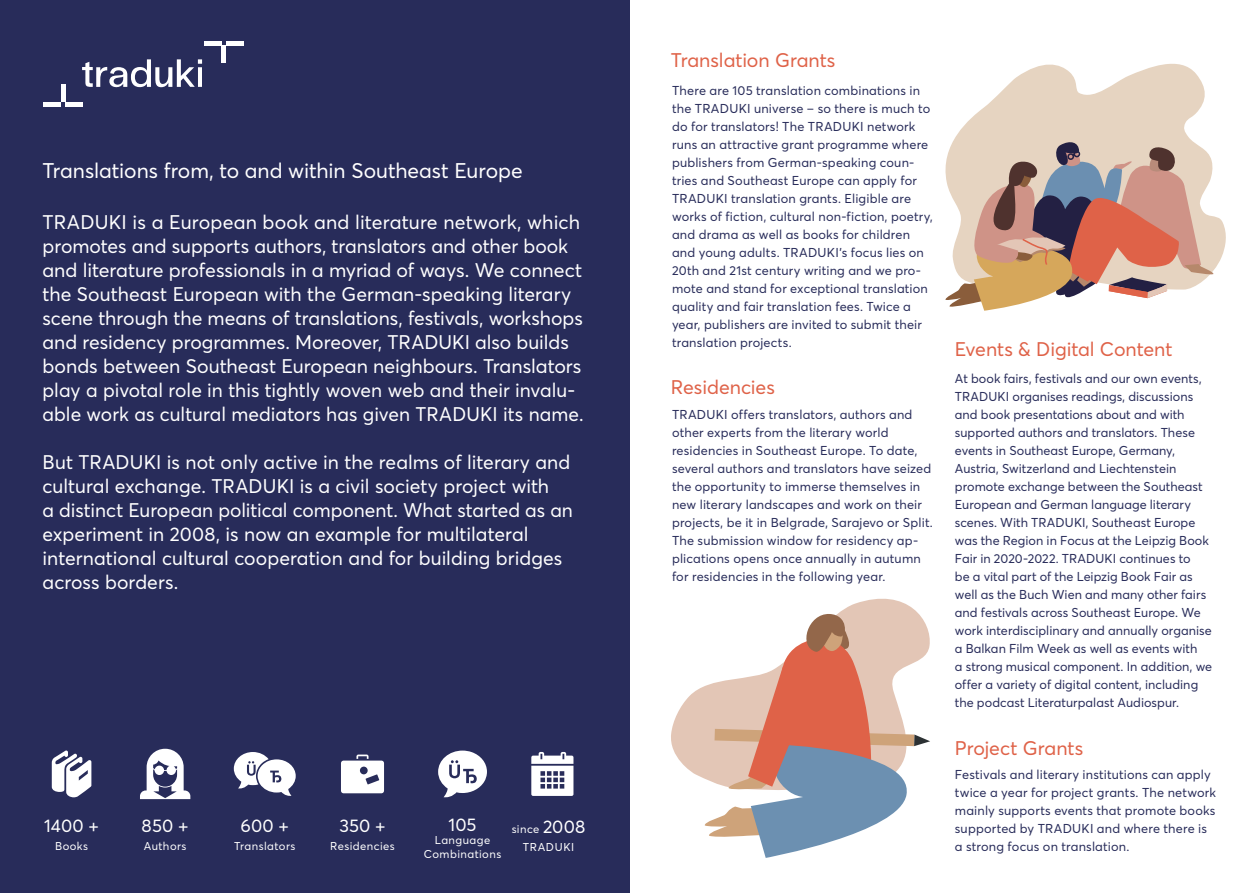
<style>
.page{position:relative;width:1259px;height:893px;background:#fff}
.page>*{position:absolute;margin:0;border:0;box-sizing:border-box;transform-origin:0 0}
.t1{font:21px "Averta Std CY";color:#fff}
.t2{font:19.5px/24px "Averta Std CY";color:#fff}
.t3{font:19.5px "Averta Std CY";letter-spacing:-.005em;color:#df6248}
.t4{font:18px "Averta Std CY";letter-spacing:.005em;color:#fff}
.t5{font:12.75px/18px "Averta Std CY";letter-spacing:.01em;color:#282c5a}
.t6{font:11.25px/13.5px "Averta Std CY";letter-spacing:.04em;color:#fff;text-align:center}
.s1{font-size:18px}
</style>
<div class="page">
<svg style="left:671px;top:598px;width:247px;height:180px"></svg>
<svg style="left:703px;top:613px;width:227px;height:245px"></svg>
<svg style="left:953px;top:63px;width:273px;height:211px;fill:#e6d4c1"></svg>
<svg style="left:945px;top:142px;width:268px;height:169px;background:#c8a496"></svg>
<div style="left:0;top:0;width:629px;height:893px;background:#282c5a"></div>
<svg style="left:140px;top:749px;width:50px;height:50px"></svg>
<svg style="left:531px;top:752px;width:42px;height:44px"></svg>
<svg style="left:438px;top:751px;width:49px;height:46px"></svg>
<svg style="left:341px;top:754px;width:43px;height:39px"></svg>
<svg style="left:234px;top:752px;width:62px;height:44px"></svg>
<svg style="left:52px;top:750px;width:39px;height:47px"></svg>
<div style="left:226px;top:41px;width:18px;height:5px;background:#fff"></div>
<hr style="left:222px;top:46px;width:4px;height:17px;background:#fff">
<div style="left:204px;top:41px;width:18px;height:5px;background:#fff"></div>
<hr style="left:43px;top:102px;width:18px;height:4px;background:#fff">
<hr style="left:61px;top:85px;width:4px;height:17px;background:#fff">
<hr style="left:65px;top:102px;width:18px;height:4px;background:#fff">
<svg style="left:82px;top:59px;width:120px;height:29px"></svg>
<hr style="left:198px;top:67px;width:4px;height:20px;background:#fff">
<h1 class="t1" style="left:43px;top:156px;width:481px">Translations from, to and within Southeast Europe</h1>
<p class="t2" style="left:43px;top:209px;width:542px">TRADUKI is a European book and literature network, which promotes and supports authors, translators and other book and literature professionals in a myriad of ways. We connect the Southeast European with the German-speaking literary scene through the means of translations, festivals, workshops and residency programmes. Moreover, TRADUKI also builds bonds between Southeast European neighbours. Translators play a pivotal role in this tightly woven web and their invalu&shy;able work as cultural mediators has given TRADUKI its name.</p>
<p class="t2" style="left:43px;top:449px;width:532px">But TRADUKI is not only active in the realms of literary and cultural exchange. TRADUKI is a civil society project with<br>a distinct European political component. What started as an experiment in 2008, is now an example for multilateral international cultural cooperation and for building bridges across borders.</p>
<h3 class="t4" style="left:44px;top:814px;width:56px">1400 +</h3>
<p class="t6" style="left:55px;top:839px;width:35px">Books</p>
<h3 class="t4" style="left:142px;top:814px;width:49px">850 +</h3>
<p class="t6" style="left:144px;top:839px;width:44px">Authors</p>
<h3 class="t4" style="left:240px;top:814px;width:50px">600 +</h3>
<p class="t6" style="left:234px;top:839px;width:63px">Translators</p>
<h3 class="t4" style="left:339px;top:814px;width:48px">350 +</h3>
<p class="t6" style="left:330px;top:839px;width:66px">Residencies</p>
<h3 class="t4" style="left:448px;top:812px;width:29px">105</h3>
<p class="t6" style="left:424px;top:833px;width:79px">Language<br>Combinations</p>
<p class="t6" style="left:512px;top:820px;width:75px;line-height:18px">since <span class="s1">2008<br></span>TRADUKI</p>
<h2 class="t3" style="left:671px;top:47px;width:166px">Translation Grants</h2>
<p class="t5" style="left:672px;top:81px;width:262px">There are 105 translation combinations in the TRADUKI universe – so there is much to do for translators! The TRADUKI network runs an attractive grant programme where publishers from German-speaking coun&shy;tries and Southeast Europe can apply for TRADUKI translation grants. Eligible are works of fiction, cultural non-fiction, poetry, and drama as well as books for children and young adults. TRADUKI’s focus lies on 20th and 21st century writing and we pro&shy;mote and stand for exceptional translation quality and fair translation fees. Twice a year, publishers are invited to submit their translation projects.</p>
<h2 class="t3" style="left:671px;top:374px;width:105px">Residencies</h2>
<p class="t5" style="left:672px;top:405px;width:262px">TRADUKI offers translators, authors and other experts from the literary world residencies in Southeast Europe. To date, several authors and translators have seized the opportunity to immerse themselves in new literary landscapes and work on their projects, be it in Belgrade, Sarajevo or Split.<br>The submission window for residency ap&shy;plications opens once annually in autumn for residencies in the following year.</p>
<h2 class="t3" style="left:955px;top:336px;width:219px">Events &amp; Digital Content</h2>
<p class="t5" style="left:955px;top:369px;width:259px">At book fairs, festivals and our own events, TRADUKI organises readings, discussions and book presentations about and with supported authors and translators. These events in Southeast Europe, Germany, Austria, Switzerland and Liechtenstein promote exchange between the Southeast European and German language literary scenes. With TRADUKI, Southeast Europe was the Region in Focus at the Leipzig Book Fair in 2020-2022. TRADUKI continues to<br>be a vital part of the Leipzig Book Fair as well as the Buch Wien and many other fairs and festivals across Southeast Europe. We work interdisciplinary and annually organise a Balkan Film Week as well as events with<br>a strong musical component. In addition, we offer a variety of digital content, including the podcast Literaturpalast Audiospur.</p>
<h2 class="t3" style="left:955px;top:734px;width:130px">Project Grants</h2>
<p class="t5" style="left:955px;top:765px;width:263px">Festivals and literary institutions can apply twice a year for project grants. The network mainly supports events that promote books supported by TRADUKI and where there is a strong focus on translation.</p>
</div>
